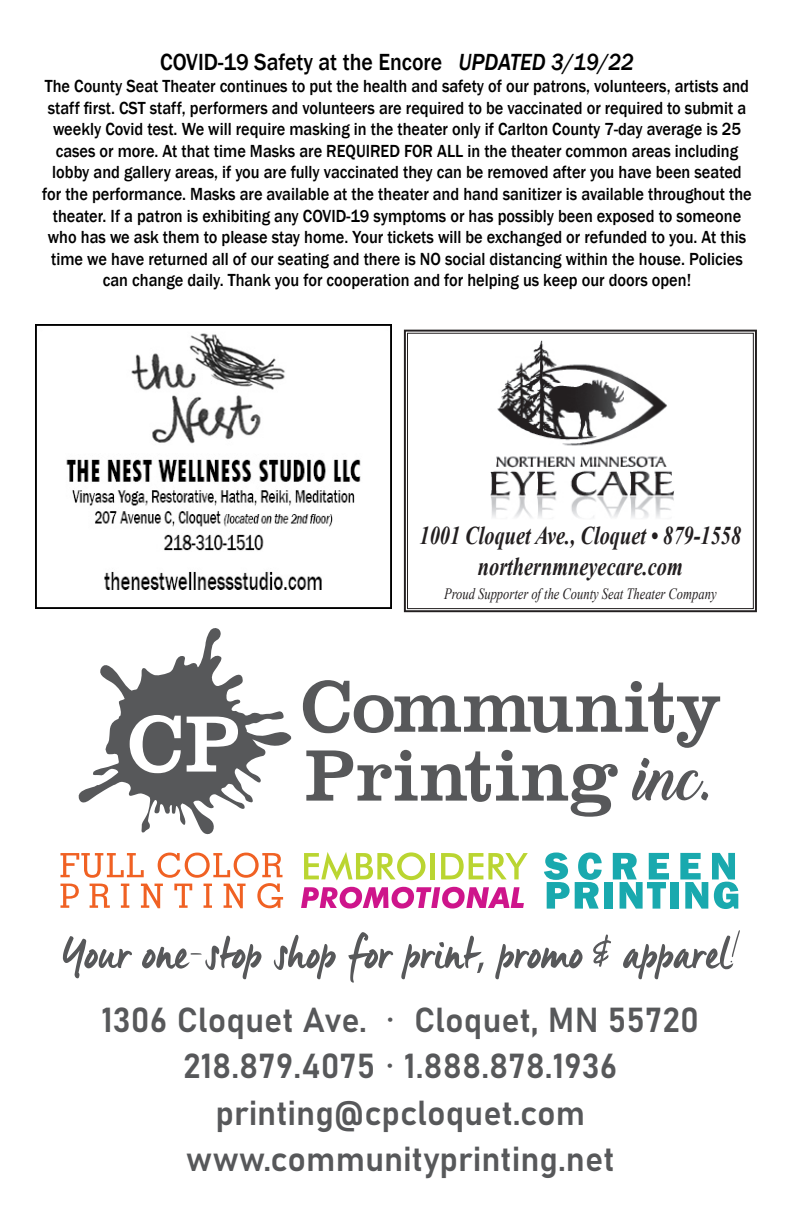
<style>
.page{position:relative;width:794px;height:1225px;background:#fff}
.page>*{position:absolute;margin:0;border:0;box-sizing:border-box;transform-origin:0 0}
.t1{font:34.2px/46.4px "Bahnschrift";color:#57585a;text-align:center}
.t2{font:italic 700 25.6px/30.6px "Times New Roman";color:#231f20;text-align:center;scale:.8 1}
.t3{font:500 24px "Franklin Gothic";color:#000;scale:.91 1}
.t4{font:500 18px/21.6px "Franklin Gothic";color:#000;text-align:center;scale:.91 1}
.t5{font:italic 15.8px "Times New Roman";color:#231f20;scale:.8 1}
.s1{font-style:italic}
.s2{font-family:"Futura BT";font-weight:500}
</style>
<div class="page">
<svg style="left:60px;top:853px;width:84px;height:24px"></svg>
<svg style="left:158px;top:852px;width:124px;height:25px"></svg>
<svg style="left:60px;top:883px;width:19px;height:24px"></svg>
<svg style="left:90px;top:883px;width:20px;height:24px"></svg>
<svg style="left:121px;top:883px;width:8px;height:24px"></svg>
<svg style="left:141px;top:883px;width:22px;height:25px"></svg>
<svg style="left:174px;top:883px;width:18px;height:24px"></svg>
<svg style="left:203px;top:883px;width:9px;height:24px"></svg>
<svg style="left:223px;top:883px;width:22px;height:25px"></svg>
<svg style="left:257px;top:883px;width:26px;height:25px"></svg>
<svg style="left:544px;top:852px;width:57px;height:56px"></svg>
<div style="left:604px;top:882px;width:9px;height:26px;background:#19a9ae"></div>
<svg style="left:613px;top:853px;width:56px;height:55px"></svg>
<div style="left:670px;top:882px;width:8px;height:26px;background:#19a9ae"></div>
<svg style="left:680px;top:853px;width:58px;height:56px"></svg>
<svg style="left:301px;top:886px;width:223px;height:22px"></svg>
<svg style="left:304px;top:852px;width:121px;height:28px"></svg>
<div style="left:430px;top:853px;width:5px;height:26px;background:#bad531"></div>
<svg style="left:441px;top:853px;width:87px;height:26px"></svg>
<svg style="left:78px;top:628px;width:213px;height:206px"></svg>
<svg style="left:303px;top:680px;width:417px;height:136px"></svg>
<svg style="left:63px;top:936px;width:69px;height:42px"></svg>
<svg style="left:142px;top:935px;width:119px;height:44px"></svg>
<svg style="left:274px;top:934px;width:62px;height:45px"></svg>
<svg style="left:348px;top:932px;width:45px;height:50px"></svg>
<svg style="left:401px;top:935px;width:83px;height:44px"></svg>
<svg style="left:495px;top:944px;width:87px;height:35px"></svg>
<svg style="left:593px;top:934px;width:18px;height:33px"></svg>
<svg style="left:623px;top:930px;width:117px;height:49px"></svg>
<div style="left:404px;top:330px;width:353px;height:282px;border:2px solid #231f20"></div>
<div style="left:407px;top:333px;width:346px;height:276px;border:1px solid #231f20"></div>
<img style="left:490px;top:340px;width:184px;height:178px">
<img style="left:36px;top:324px;width:355px;height:284px">
<p class="t3" style="left:160px;top:47px;width:522px">COVID-19 Safety at the Encore <span class="s1">UPDATED 3/19/22</span></p>
<p class="t4" style="left:42px;top:75px;width:781px">The County Seat Theater continues to put the health and safety of our patrons, volunteers, artists and staff first. CST staff, performers and volunteers are required to be vaccinated or required to submit a weekly Covid test. We will require masking in the theater only if Carlton County 7-day average is 25 cases or more. At that time Masks are REQUIRED FOR ALL in the theater common areas including lobby and gallery areas, if you are fully vaccinated they can be removed after you have been seated for the performance. Masks are available at the theater and hand sanitizer is available throughout the theater. If a patron is exhibiting any COVID-19 symptoms or has possibly been exposed to someone who has we ask them to please stay home. Your tickets will be exchanged or refunded to you. At this time we have returned all of our seating and there is NO social distancing within the house. Policies can change daily. Thank you for cooperation and for helping us keep our doors open!</p>
<p class="t2" style="left:419px;top:519px;width:403px">1001 Cloquet Ave., Cloquet • 879-1558 northernmneyecare.com</p>
<p class="t5" style="left:444px;top:582px;width:342px">Proud Supporter of the County Seat Theater Company</p>
<p class="t1" style="left:101px;top:994px;width:599px">1306 Cloquet Ave. <span class="s2">∙</span> Cloquet, MN 55720<br>218.879.4075 <span class="s2">∙</span> 1.888.878.1936 printing@cpcloquet.com www.communityprinting.net</p>
</div>
